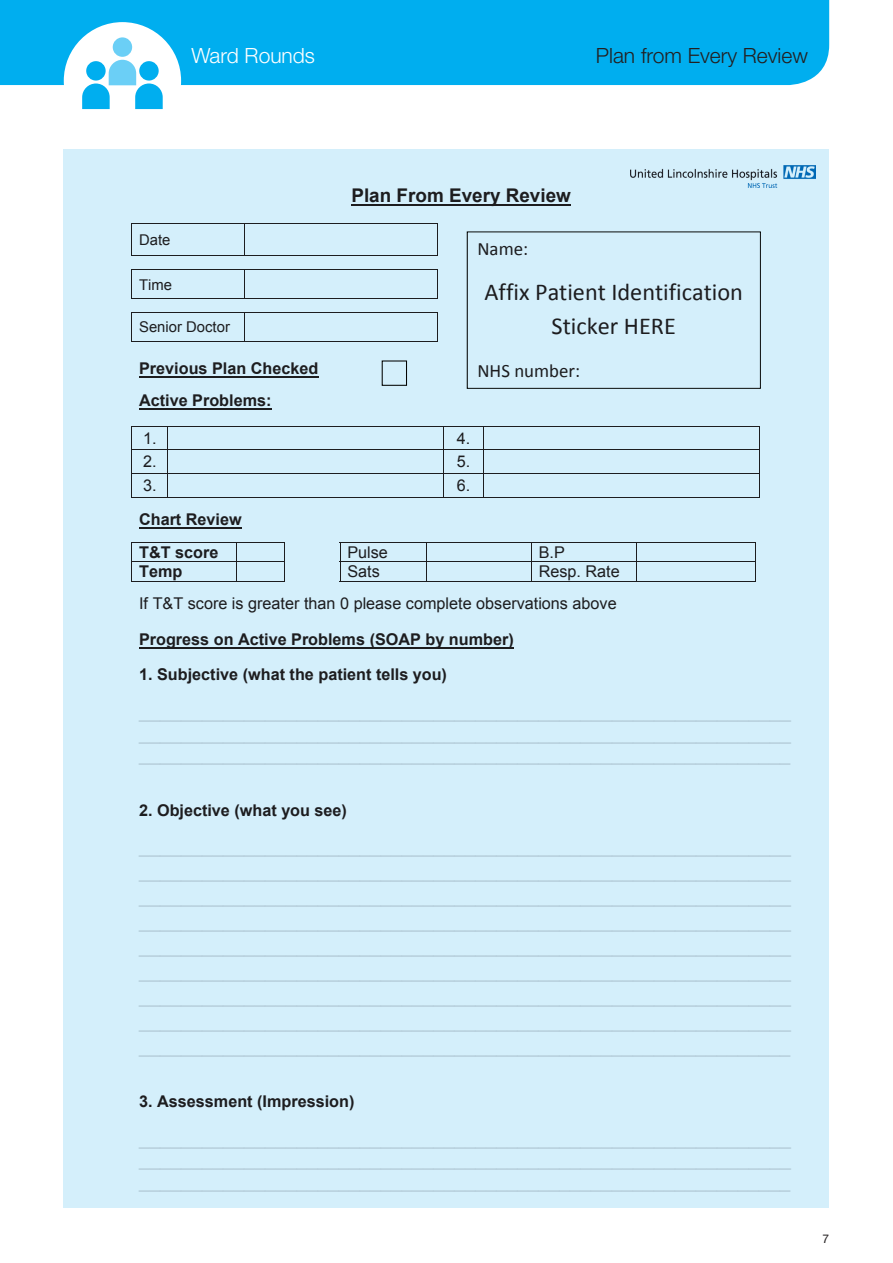
<style>
.page{position:relative;width:893px;height:1263px;background:#fff}
.page>*{position:absolute;margin:0;border:0;box-sizing:border-box;transform-origin:0 0}
.t1{font:24.3px/34px "Calibri";color:#231f20;text-align:center}
.t2{font:300 21px "Helvetica Neue";color:#231f20}
.t3{font:300 21px "Helvetica Neue";color:#fff}
.t4{font:18.9px/25px "Arial";color:#dcdddf;text-align:justify}
.t5{font:700 18.9px "Arial";color:#231f20}
.t6{font:18.9px "Calibri";color:#231f20}
.t7{font:700 16.2px/32.2px "Arial";color:#231f20}
.t8{font:16.2px/31.7px "Arial";color:#231f20;text-align:right}
.t9{font:14.85px "Arial";color:#231f20}
.t10{font:12px "Helvetica Neue";color:#231f20}
</style>
<div class="page">
<div style="left:1px;top:0;width:828px;height:85px;background:#00aeef"></div>
<div style="left:64px;top:22px;width:117px;height:117px;background:#fff;border-radius:50%"></div>
<div style="left:113px;top:37px;width:19px;height:20px;background:#6bcff6;border-radius:50%"></div>
<svg style="left:82px;top:60px;width:81px;height:49px"></svg>
<svg style="left:0;top:0;width:1px;height:85px"></svg>
<div style="left:64px;top:149px;width:765px;height:1059px;background:#d4effb"></div>
<img style="left:630px;top:165px;width:185px;height:22px">
<p class="t3" style="left:191px;top:43px;width:125px">Ward Rounds</p>
<p class="t2" style="left:596px;top:43px;width:214px">Plan from Every Review</p>
<p class="t5" style="left:351px;top:183px;width:221px">Plan From Every Review</p>
<p class="t9" style="left:139px;top:230px;width:33px">Date</p>
<p class="t6" style="left:477px;top:237px;width:52px">Name:</p>
<p class="t1" style="left:485px;top:275px;width:260px">Affix Patient Identification<br>Sticker HERE</p>
<p class="t6" style="left:477px;top:359px;width:104px">NHS number:</p>
<p class="t9" style="left:139px;top:275px;width:34px">Time</p>
<p class="t9" style="left:139px;top:317px;width:92px">Senior Doctor</p>
<p class="t7" style="left:139px;top:353px;width:181px">Previous Plan Checked<br>Active Problems:</p>
<p class="t8" style="left:143px;top:422px;width:15px">1.</p>
<p class="t8" style="left:457px;top:422px;width:15px">4.</p>
<p class="t8" style="left:143px;top:446px;width:15px">2.</p>
<p class="t8" style="left:457px;top:446px;width:15px">5.</p>
<p class="t8" style="left:143px;top:470px;width:15px">3.</p>
<p class="t8" style="left:457px;top:470px;width:15px">6.</p>
<p class="t7" style="left:139px;top:503px;width:104px;line-height:32.8px">Chart Review<br>T&amp;T score</p>
<p class="t8" style="left:347px;top:536px;width:42px">Pulse</p>
<p class="t8" style="left:539px;top:536px;width:28px">B.P</p>
<p class="t7" style="left:139px;top:556px;width:45px">Temp</p>
<p class="t8" style="left:347px;top:556px;width:34px">Sats</p>
<p class="t8" style="left:139px;top:556px;width:482px">Resp. Rate<br>If T&amp;T score is greater than 0 please complete observations above</p>
<p class="t7" style="left:139px;top:624px;width:376px">Progress on Active Problems (SOAP by number)</p>
<p class="t7" style="left:139px;top:659px;width:309px">1. Subjective (what the patient tells you)</p>
<p class="t4" style="left:139px;top:700px;width:653px;line-height:21.8px">______________________________________________________________ ______________________________________________________________ ______________________________________________________________</p>
<p class="t7" style="left:139px;top:794px;width:209px">2. Objective (what you see)</p>
<p class="t4" style="left:139px;top:834px;width:653px">______________________________________________________________ ______________________________________________________________ ______________________________________________________________ ______________________________________________________________ ______________________________________________________________ ______________________________________________________________ ______________________________________________________________ ______________________________________________________________ ______________________________________________________________</p>
<p class="t7" style="left:139px;top:1086px;width:217px">3. Assessment (Impression)</p>
<p class="t4" style="left:139px;top:1127px;width:653px;line-height:21.8px">______________________________________________________________ ______________________________________________________________ ______________________________________________________________</p>
<p class="t10" style="left:822px;top:1231px;width:8px">7</p>
</div>
